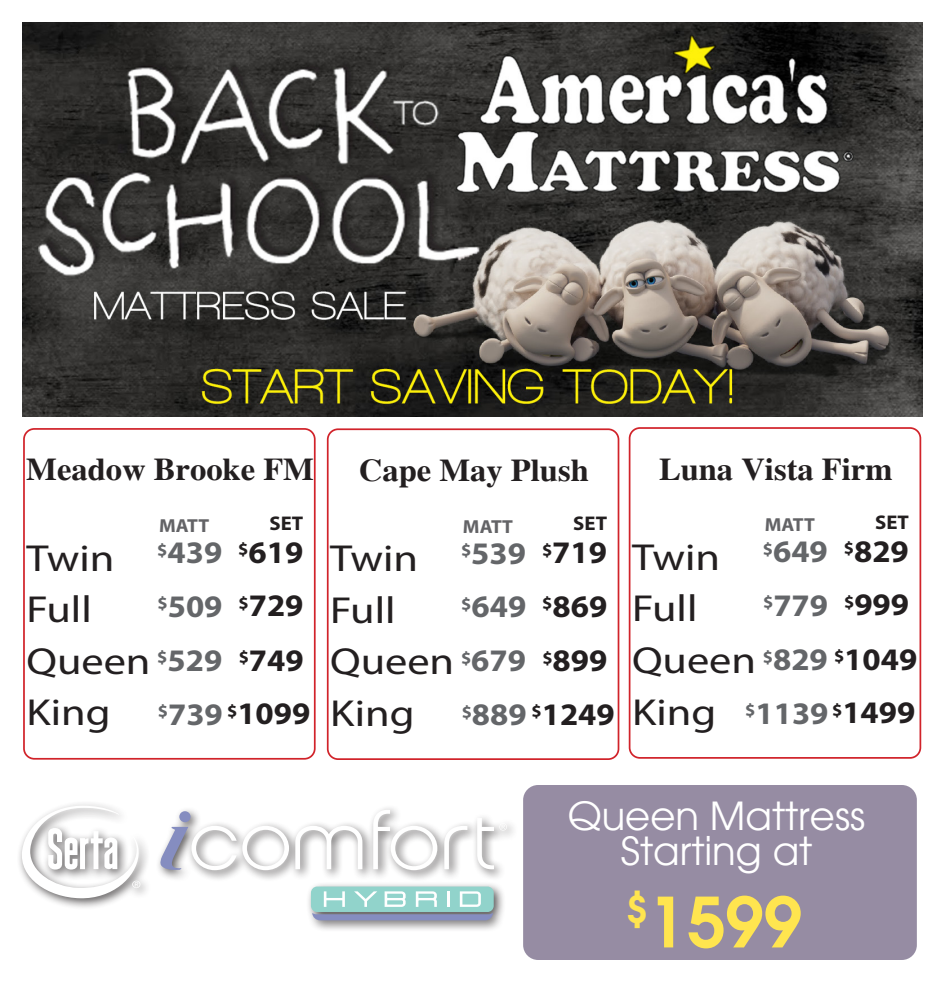
<style>
.page{position:relative;width:945px;height:990px;background:#fff}
.page>*{position:absolute;margin:0;border:0;box-sizing:border-box;transform-origin:0 0}
.t1{font:600 68.75px "Avant Garde";color:#ffe54f}
.t2{font:38.75px "Avant Garde";color:#fff}
.t3{font:37.75px "Myriad Pro";color:#231f20;scale:1.18 1}
.t4{font:700 31.88px "Times";color:#231f20}
.t5{font:700 31.5px "Myriad Pro";color:#231f20;scale:1.05 1}
.t6{font:700 31.5px "Myriad Pro";color:#646669;scale:1.05 1}
.t7{font:700 19.88px "Myriad Pro";letter-spacing:.005em;color:#231f20;scale:1.05 1}
.t8{font:700 18.88px "Myriad Pro";color:#636366;scale:1.05 1}
.s1{color:#646669}
.s2{color:#231f20}
</style>
<div class="page">
<img style="left:22px;top:22px;width:900px;height:394px">
<div style="left:327px;top:428px;width:292px;height:332px;border:2px solid #d1232a;border-radius:10px"></div>
<div style="left:23px;top:428px;width:293px;height:332px;border:2px solid #d1232a;border-radius:10px"></div>
<div style="left:629px;top:427px;width:292px;height:332px;border:2px solid #d1232a;border-radius:10px"></div>
<div style="left:17px;top:800px;width:501px;height:133px;background:#231f20;opacity:.75"></div>
<svg style="left:22px;top:806px;width:118px;height:93px"></svg>
<svg style="left:295px;top:826px;width:67px;height:43px"></svg>
<svg style="left:373px;top:810px;width:64px;height:60px"></svg>
<svg style="left:444px;top:826px;width:23px;height:43px"></svg>
<svg style="left:477px;top:818px;width:30px;height:51px"></svg>
<div style="left:179px;top:811px;width:12px;height:11px;background:#858dc0;border-radius:50%"></div>
<svg style="left:160px;top:826px;width:129px;height:44px"></svg>
<div style="left:311px;top:887px;width:183px;height:25px;background:#91d3cb;border-radius:6px"></div>
<svg style="left:324px;top:891px;width:21px;height:16px"></svg>
<svg style="left:354px;top:891px;width:23px;height:16px"></svg>
<svg style="left:385px;top:891px;width:21px;height:16px"></svg>
<svg style="left:416px;top:891px;width:21px;height:16px"></svg>
<hr style="left:447px;top:891px;width:3px;height:16px;background:#fff">
<svg style="left:460px;top:891px;width:21px;height:16px"></svg>
<svg style="left:312px;top:913px;width:181px;height:7px"></svg>
<div style="left:523px;top:785px;width:394px;height:175px;background:#968ca3;border-radius:15px"></div>
<p class="t4" style="left:26px;top:451px;width:289px">Meadow Brooke FM</p>
<p class="t4" style="left:359px;top:451px;width:231px">Cape May Plush</p>
<p class="t4" style="left:659px;top:450px;width:235px">Luna Vista Firm</p>
<p class="t8" style="left:159px;top:515px;width:49px">MATT</p>
<p class="t7" style="left:270px;top:512px;width:34px">SET</p>
<p class="t8" style="left:463px;top:516px;width:49px">MATT</p>
<p class="t7" style="left:573px;top:513px;width:34px">SET</p>
<p class="t8" style="left:765px;top:514px;width:49px">MATT</p>
<p class="t7" style="left:875px;top:511px;width:34px">SET</p>
<p class="t3" style="left:26px;top:538px;width:76px">Twin</p>
<p class="t3" style="left:26px;top:589px;width:57px">Full</p>
<p class="t3" style="left:26px;top:641px;width:107px">Queen</p>
<p class="t3" style="left:26px;top:692px;width:73px">King</p>
<p class="t5" style="left:238px;top:535px;width:63px"><sup>$</sup>619</p>
<p class="t6" style="left:157px;top:535px;width:63px"><sup>$</sup>439</p>
<p class="t6" style="left:158px;top:589px;width:63px"><sup>$</sup>509</p>
<p class="t5" style="left:239px;top:588px;width:63px"><sup>$</sup>729</p>
<p class="t5" style="left:239px;top:643px;width:63px"><sup>$</sup>749</p>
<p class="t5" style="left:158px;top:696px;width:147px"><sup>$</sup><span class="s1">739</span> <sup>$</sup>1099</p>
<p class="t6" style="left:157px;top:643px;width:63px"><sup>$</sup>529</p>
<p class="t3" style="left:330px;top:538px;width:76px">Twin</p>
<p class="t3" style="left:330px;top:589px;width:57px">Full</p>
<p class="t3" style="left:330px;top:641px;width:107px">Queen</p>
<p class="t3" style="left:330px;top:693px;width:73px">King</p>
<p class="t5" style="left:542px;top:535px;width:63px"><sup>$</sup>719</p>
<p class="t6" style="left:461px;top:535px;width:63px"><sup>$</sup>539</p>
<p class="t6" style="left:461px;top:589px;width:63px"><sup>$</sup>649</p>
<p class="t5" style="left:542px;top:588px;width:63px"><sup>$</sup>869</p>
<p class="t5" style="left:542px;top:643px;width:63px"><sup>$</sup>899</p>
<p class="t5" style="left:462px;top:696px;width:147px"><sup>$</sup><span class="s1">889</span> <sup>$</sup>1249</p>
<p class="t6" style="left:461px;top:643px;width:63px"><sup>$</sup>679</p>
<p class="t5" style="left:844px;top:534px;width:63px"><sup>$</sup>829</p>
<p class="t6" style="left:763px;top:534px;width:63px"><sup>$</sup>649</p>
<p class="t6" style="left:763px;top:588px;width:63px"><sup>$</sup>779</p>
<p class="t5" style="left:844px;top:587px;width:63px"><sup>$</sup>999</p>
<p class="t5" style="left:763px;top:642px;width:149px"><sup>$</sup><span class="s1">829</span> <sup>$</sup>1049</p>
<p class="t6" style="left:745px;top:696px;width:164px"><sup>$</sup>1139 <sup>$</sup><span class="s2">1499</span></p>
<p class="t3" style="left:632px;top:537px;width:76px">Twin</p>
<p class="t3" style="left:632px;top:588px;width:57px">Full</p>
<p class="t3" style="left:632px;top:640px;width:107px">Queen</p>
<p class="t3" style="left:632px;top:691px;width:73px">King</p>
<p class="t2" style="left:568px;top:792px;width:299px">Queen Mattress</p>
<p class="t2" style="left:621px;top:827px;width:193px">Starting at</p>
<p class="t1" style="left:626px;top:877px;width:178px"><sup>$</sup>1599</p>
</div>
